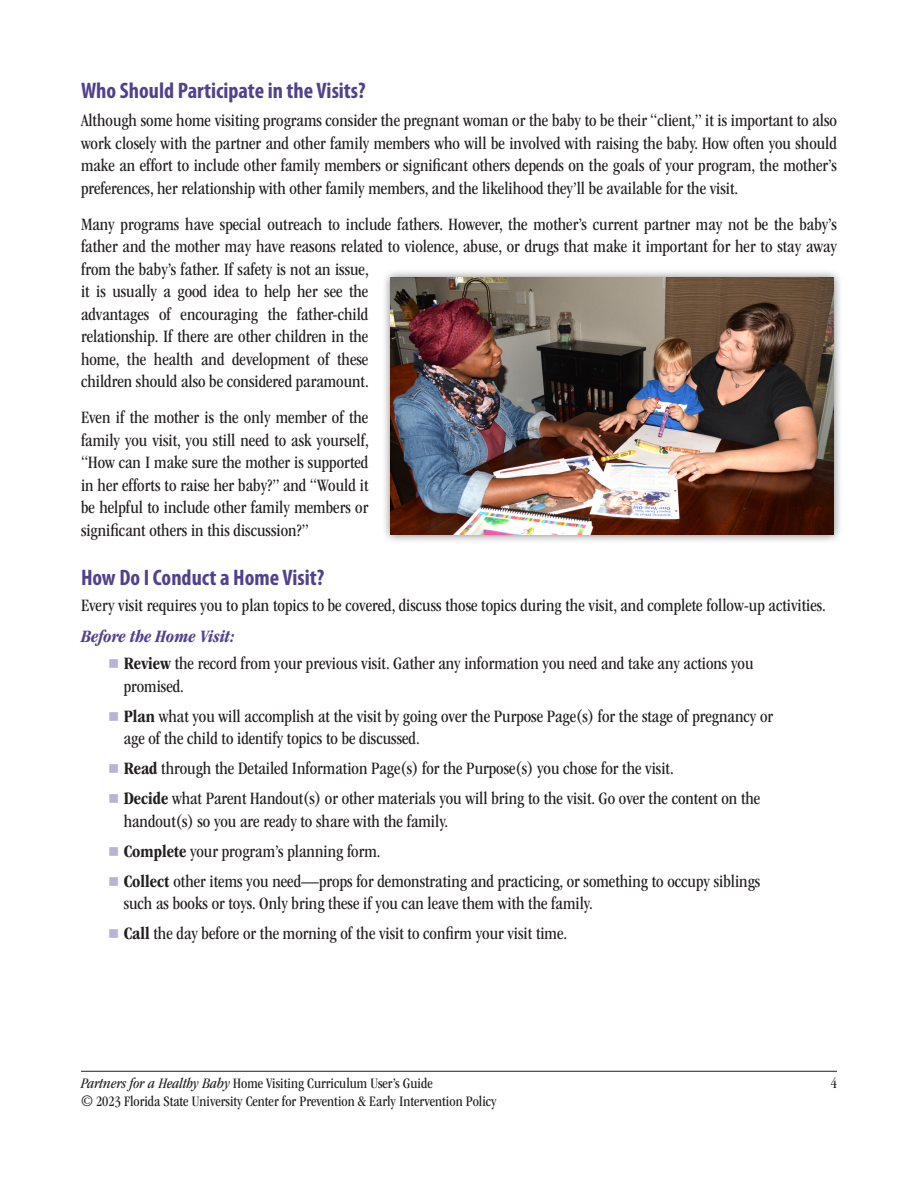
<style>
.page{position:relative;width:918px;height:1188px;background:#fff}
.page>*{position:absolute;margin:0;border:0;box-sizing:border-box;transform-origin:0 0}
.t1{font:700 condensed 22.5px "Myriad Pro";color:#52418e}
.t2{font:condensed 18px/22.5px "ITC Garamond Std";color:#231f20}
.t3{font:italic 700 condensed 18px "ITC Garamond Std";color:#52418e}
.t4{font:condensed 15px/18px "ITC Garamond Std";color:#231f20}
.s1{color:#bab4d4}
.s2{font-weight:700}
.s3{font-style:italic}
</style>
<div class="page">
<hr style="left:81px;top:1071px;width:756px;height:1px;background:#231f20">
<div style="left:382px;top:268px;width:461px;height:276px;background:#231f20;opacity:.6"></div>
<img style="left:391px;top:278px;width:443px;height:257px">
<p class="t1" style="left:81px;top:76px;width:286px">Who Should Participate in the Visits?</p>
<p class="t2" style="left:81px;top:110px;width:758px;text-align:justify">Although some home visiting programs consider the pregnant woman or the baby to be their “client,” it is important to also work closely with the partner and other family members who will be involved with raising the baby. How often you should make an effort to include other family members or significant others depends on the goals of your program, the mother’s preferences, her relationship with other family members, and the likelihood they’ll be available for the visit.</p>
<p class="t2" style="left:81px;top:213px;width:757px">Many programs have special outreach to include fathers. However, the mother’s current partner may not be the baby’s father and the mother may have reasons related to violence, abuse, or drugs that make it important for her to stay away from the baby’s father. If safety is not an issue,<br>it is usually a good idea to help her see the<br>advantages of encouraging the father‑child<br>relationship. If there are other children in the<br>home, the health and development of these<br>children should also be considered paramount.</p>
<p class="t2" style="left:81px;top:407px;width:289px;text-align:justify">Even if the mother is the only member of the family you visit, you still need to ask yourself, “How can I make sure the mother is supported in her efforts to raise her baby?” and “Would it be helpful to include other family members or significant others in this discussion?”</p>
<p class="t1" style="left:81px;top:564px;width:245px">How Do I Conduct a Home Visit?</p>
<p class="t2" style="left:81px;top:594px;width:746px">Every visit requires you to plan topics to be covered, discuss those topics during the visit, and complete follow-up activities.</p>
<p class="t3" style="left:81px;top:627px;width:155px">Before the Home Visit:</p>
<p class="t2" style="left:124px;top:653px;width:631px;text-indent:-16px"><span class="s1">■</span> <span class="s2">Review</span> the record from your previous visit. Gather any information you need and take any actions you promised.</p>
<p class="t2" style="left:124px;top:705px;width:651px;text-indent:-16px"><span class="s1">■</span> <span class="s2">Plan</span> what you will accomplish at the visit by going over the Purpose Page(s) for the stage of pregnancy or age of the child to identify topics to be discussed.</p>
<p class="t2" style="left:108px;top:758px;width:567px"><span class="s1">■</span> <span class="s2">Read</span> through the Detailed Information Page(s) for the Purpose(s) you chose for the visit.</p>
<p class="t2" style="left:124px;top:788px;width:638px;text-indent:-16px"><span class="s1">■</span> <span class="s2">Decide</span> what Parent Handout(s) or other materials you will bring to the visit. Go over the content on the handout(s) so you are ready to share with the family.</p>
<p class="t2" style="left:108px;top:840px;width:274px"><span class="s1">■</span> <span class="s2">Complete</span> your program’s planning form.</p>
<p class="t2" style="left:124px;top:870px;width:638px;text-indent:-16px"><span class="s1">■</span> <span class="s2">Collect</span> other items you need—props for demonstrating and practicing, or something to occupy siblings such as books or toys. Only bring these if you can leave them with the family.</p>
<p class="t2" style="left:108px;top:923px;width:461px"><span class="s1">■</span> <span class="s2">Call</span> the day before or the morning of the visit to confirm your visit time.</p>
<p class="t4" style="left:81px;top:1074px;width:417px"><span class="s3">Partners for a Healthy Baby</span> Home Visiting Curriculum User’s Guide<br>© 2023 Florida State University Center for Prevention &amp; Early Intervention Policy</p>
<p class="t4" style="left:831px;top:1074px;width:8px">4</p>
</div>
